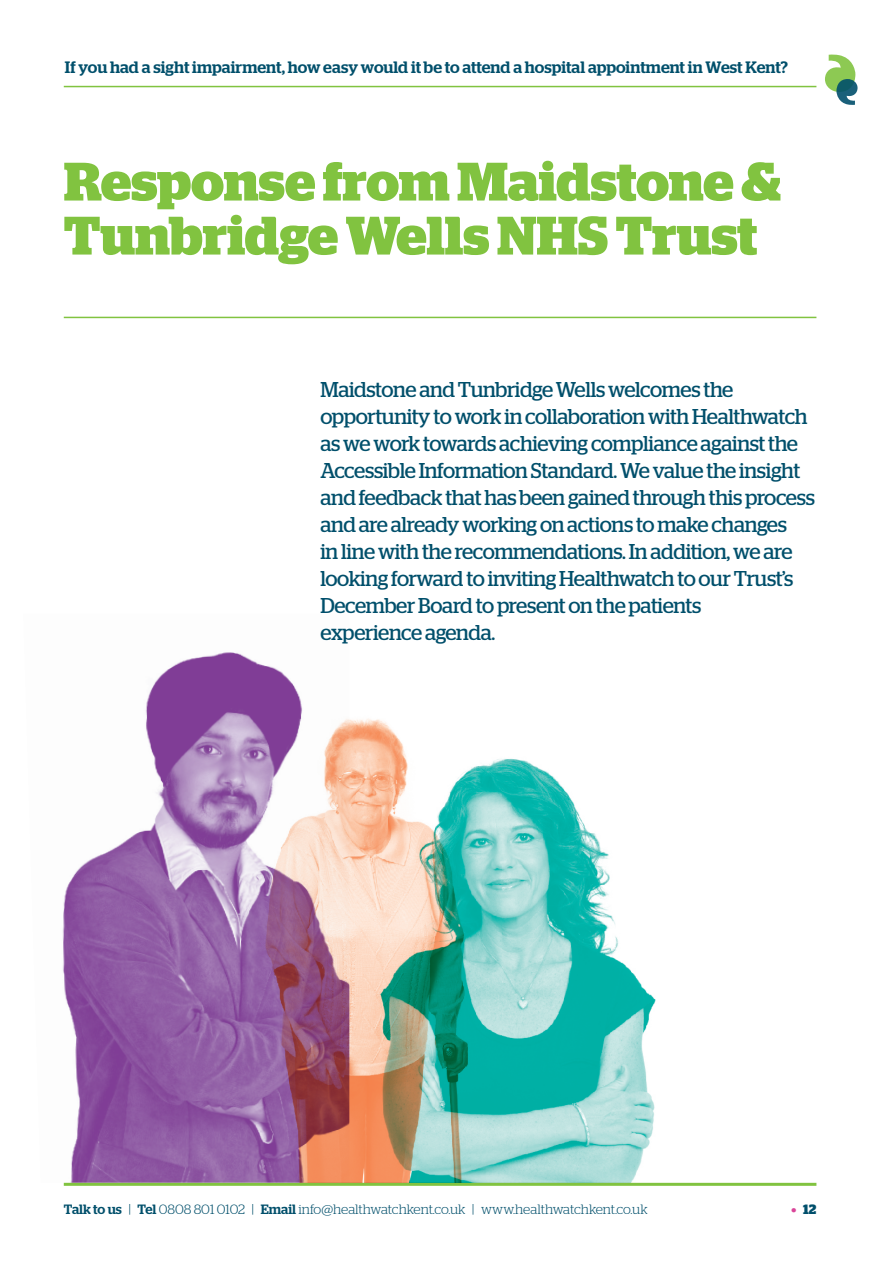
<style>
.page{position:relative;width:893px;height:1263px;background:#fff}
.page>*{position:absolute;margin:0;border:0;box-sizing:border-box;transform-origin:0 0}
.t1{font:700 54px/54px "Stag";color:#81c340}
.t2{font:21.45px/27px "Stag";letter-spacing:-.02em;color:#004f6b}
.t3{font:500 16.5px "Stag";color:#004f6b}
.t4{font:300 13.5px "Stag";color:#004f6b}
.t5{font:700 13.5px "Stag";color:#004f6b}
.s1{font-weight:500}
.s2{color:#da4599}
</style>
<div class="page">
<hr style="left:64px;top:86px;width:752px;height:1px;background:#81c340">
<hr style="left:64px;top:1183px;width:752px;height:3px;background:#81c340">
<svg style="left:825px;top:54px;width:32px;height:51px"></svg>
<hr style="left:64px;top:317px;width:752px;height:1px;background:#81c340">
<img style="left:62px;top:652px;width:287px;height:531px">
<img style="left:295px;top:721px;width:388px;height:462px">
<p class="t3" style="left:65px;top:57px;width:725px">If you had a sight impairment, how easy would it be to attend a hospital appointment in West Kent?</p>
<h1 class="t1" style="left:64px;top:155px;width:719px">Response from Maidstone &amp;<br>Tunbridge Wells NHS Trust</h1>
<p class="t2" style="left:320px;top:376px;width:496px">Maidstone and Tunbridge Wells welcomes the opportunity to work in collaboration with Healthwatch as we work towards achieving compliance against the Accessible Information Standard. We value the insight and feedback that has been gained through this process and are already working on actions to make changes<br>in line with the recommendations. In addition, we are looking forward to inviting Healthwatch to our Trust’s December Board to present on the patients<br>experience agenda.</p>
<p class="t4" style="left:64px;top:1202px;width:585px"><span class="s1">Talk to us</span> | <span class="s1">Tel</span> 0808 801 0102 | <span class="s1">Email</span> info@healthwatchkent.co.uk | www.healthwatchkent.co.uk</p>
<p class="t5" style="left:791px;top:1201px;width:26px"><span class="s2">•</span> 12</p>
</div>
